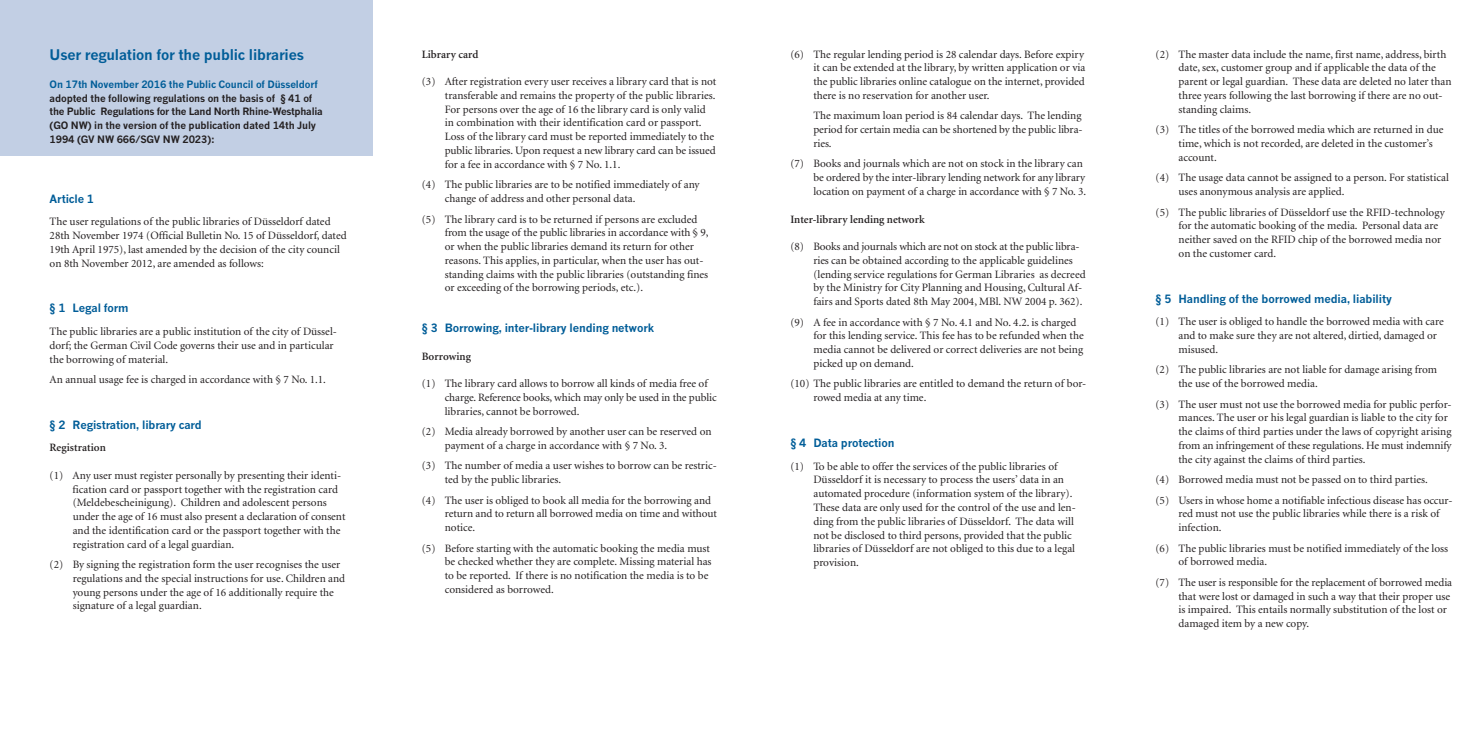
<style>
.page{position:relative;width:1478px;height:745px;background:#fff}
.page>*{position:absolute;margin:0;border:0;box-sizing:border-box;transform-origin:0 0}
.t1{font:700 14.38px "News Gothic";letter-spacing:-.015em;color:#005d98}
.t2{font:11.25px/13.8px "Minion";color:#231f20}
.t3{font:700 11.25px "News Gothic";letter-spacing:-.015em;color:#005d98}
.t4{font:600 11.25px "Minion";color:#231f20}
.t5{font:700 10px/13.8px "News Gothic";letter-spacing:-.015em;color:#231f20}
.t6{font:700 10px "News Gothic";letter-spacing:-.015em;color:#005d98}
</style>
<div class="page">
<div style="left:0;top:0;width:372px;height:155px;background:#c2cfe4"></div>
<p class="t1" style="left:50px;top:50px;width:256px">User regulation for the public libraries</p>
<p class="t6" style="left:50px;top:80px;width:270px">On 17th November 2016 the Public Council of Düsseldorf</p>
<p class="t5" style="left:50px;top:92px;width:275px">adopted the following regulations on the basis of § 41 of the Public Regulations for the Land North Rhine-Westphalia (GO NW) in the version of the publication dated 14th July 1994 (GV NW 666/SGV NW 2023):</p>
<p class="t3" style="left:50px;top:194px;width:46px">Article 1</p>
<p class="t2" style="left:50px;top:215px;width:299px">The user regulations of the public libraries of Düsseldorf dated 28th November 1974 (Official Bulletin No. 15 of Düsseldorf, dated 19th April 1975), last amended by the decision of the city council on 8th November 2012, are amended as follows:</p>
<p class="t3" style="left:50px;top:304px;width:80px">§ 1 Legal form</p>
<p class="t2" style="left:50px;top:325px;width:289px">The public libraries are a public institution of the city of Düssel&shy;dorf; the German Civil Code governs their use and in particular the borrowing of material.</p>
<p class="t2" style="left:50px;top:373px;width:278px">An annual usage fee is charged in accordance with § 7 No. 1.1.</p>
<p class="t3" style="left:50px;top:420px;width:154px">§ 2 Registration, library card</p>
<p class="t4" style="left:50px;top:443px;width:58px">Registration</p>
<p class="t2" style="left:73px;top:469px;width:274px;text-indent:-23px">(1) Any user must register personally by presenting their identi&shy;fication card or passport together with the registration card (Meldebescheinigung). Children and adolescent persons under the age of 16 must also present a declaration of consent and the identification card or the passport together with the registration card of a legal guardian.</p>
<p class="t2" style="left:73px;top:558px;width:274px;text-indent:-23px">(2) By signing the registration form the user recognises the user regulations and the special instructions for use. Children and young persons under the age of 16 additionally require the signature of a legal guardian.</p>
<p class="t4" style="left:422px;top:50px;width:58px">Library card</p>
<p class="t2" style="left:445px;top:76px;width:273px;text-indent:-23px">(3) After registration every user receives a library card that is not transferable and remains the property of the public libraries.<br>For persons over the age of 16 the library card is only valid in combination with their identification card or passport.<br>Loss of the library card must be reported immediately to the public libraries. Upon request a new library card can be issued for a fee in accordance with § 7 No. 1.1.</p>
<p class="t2" style="left:445px;top:178px;width:256px;text-indent:-23px">(4) The public libraries are to be notified immediately of any change of address and other personal data.</p>
<p class="t2" style="left:445px;top:213px;width:265px;text-indent:-23px">(5) The library card is to be returned if persons are excluded from the usage of the public libraries in accordance with § 9, or when the public libraries demand its return for other reasons. This applies, in particular, when the user has out&shy;standing claims with the public libraries (outstanding fines or exceeding of the borrowing periods, etc.).</p>
<p class="t3" style="left:422px;top:324px;width:234px">§ 3 Borrowing, inter-library lending network</p>
<p class="t4" style="left:422px;top:351px;width:51px">Borrowing</p>
<p class="t2" style="left:445px;top:377px;width:273px;text-indent:-23px">(1) The library card allows to borrow all kinds of media free of charge. Reference books, which may only be used in the public libraries, cannot be borrowed.</p>
<p class="t2" style="left:445px;top:425px;width:268px;text-indent:-23px">(2) Media already borrowed by another user can be reserved on payment of a charge in accordance with § 7 No. 3.</p>
<p class="t2" style="left:445px;top:459px;width:274px;text-indent:-23px">(3) The number of media a user wishes to borrow can be restric&shy;ted by the public libraries.</p>
<p class="t2" style="left:445px;top:493px;width:274px;text-indent:-23px">(4) The user is obliged to book all media for the borrowing and return and to return all borrowed media on time and without notice.</p>
<p class="t2" style="left:445px;top:541px;width:268px;text-indent:-23px">(5) Before starting with the automatic booking the media must be checked whether they are complete. Missing material has to be reported. If there is no notification the media is to be considered as borrowed.</p>
<p class="t2" style="left:813px;top:48px;width:274px;text-indent:-23px">(6) The regular lending period is 28 calendar days. Before expiry it can be extended at the library, by written application or via the public libraries online catalogue on the internet, provided there is no reservation for another user.</p>
<p class="t2" style="left:813px;top:110px;width:271px;text-align:justify">The maximum loan period is 84 calendar days. The lending period for certain media can be shortened by the public libra&shy;ries.</p>
<p class="t2" style="left:813px;top:158px;width:274px;text-indent:-23px">(7) Books and journals which are not on stock in the library can be ordered by the inter-library lending network for any library location on payment of a charge in accordance with § 7 No. 3.</p>
<p class="t4" style="left:790px;top:214px;width:136px">Inter-library lending network</p>
<p class="t2" style="left:813px;top:240px;width:274px;text-indent:-23px">(8) Books and journals which are not on stock at the public libra&shy;ries can be obtained according to the applicable guidelines (lending service regulations for German Libraries as decreed by the Ministry for City Planning and Housing, Cultural Af&shy;fairs and Sports dated 8th May 2004, MBl. NW 2004 p. 362).</p>
<p class="t2" style="left:813px;top:316px;width:272px;text-indent:-23px">(9) A fee in accordance with § 7 No. 4.1 and No. 4.2. is charged for this lending service. This fee has to be refunded when the media cannot be delivered or correct deliveries are not being picked up on demand.</p>
<p class="t2" style="left:813px;top:377px;width:274px;text-indent:-23px">(10) The public libraries are entitled to demand the return of bor&shy;rowed media at any time.</p>
<p class="t3" style="left:790px;top:438px;width:106px">§ 4 Data protection</p>
<p class="t2" style="left:813px;top:460px;width:264px;text-indent:-23px">(1) To be able to offer the services of the public libraries of Düsseldorf it is necessary to process the users’ data in an automated procedure (information system of the library).<br>These data are only used for the control of the use and len&shy;ding from the public libraries of Düsseldorf. The data will not be disclosed to third persons, provided that the public libraries of Düsseldorf are not obliged to this due to a legal provision.</p>
<p class="t2" style="left:1178px;top:48px;width:274px;text-indent:-23px">(2) The master data include the name, first name, address, birth date, sex, customer group and if applicable the data of the parent or legal guardian. These data are deleted no later than three years following the last borrowing if there are no out&shy;standing claims.</p>
<p class="t2" style="left:1178px;top:123px;width:266px;text-indent:-23px">(3) The titles of the borrowed media which are returned in due time, which is not recorded, are deleted in the customer’s account.</p>
<p class="t2" style="left:1178px;top:171px;width:272px;text-indent:-23px">(4) The usage data cannot be assigned to a person. For statistical uses anonymous analysis are applied.</p>
<p class="t2" style="left:1178px;top:206px;width:268px;text-indent:-23px">(5) The public libraries of Düsseldorf use the RFID-technology for the automatic booking of the media. Personal data are neither saved on the RFID chip of the borrowed media nor on the customer card.</p>
<p class="t3" style="left:1155px;top:294px;width:238px">§ 5 Handling of the borrowed media, liability</p>
<p class="t2" style="left:1178px;top:315px;width:267px;text-indent:-23px">(1) The user is obliged to handle the borrowed media with care and to make sure they are not altered, dirtied, damaged or misused.</p>
<p class="t2" style="left:1178px;top:363px;width:260px;text-indent:-23px">(2) The public libraries are not liable for damage arising from the use of the borrowed media.</p>
<p class="t2" style="left:1178px;top:398px;width:275px;text-indent:-23px">(3) The user must not use the borrowed media for public perfor&shy;mances. The user or his legal guardian is liable to the city for the claims of third parties under the laws of copyright arising from an infringement of these regulations. He must indemnify the city against the claims of third parties.</p>
<p class="t2" style="left:1155px;top:470px;width:299px;line-height:20.5px">(4) Borrowed media must not be passed on to third parties.<br>(5) Users in whose home a notifiable infectious disease has occur-</p>
<p class="t2" style="left:1178px;top:507px;width:262px">red must not use the public libraries while there is a risk of infection.</p>
<p class="t2" style="left:1178px;top:541px;width:271px;text-indent:-23px">(6) The public libraries must be notified immediately of the loss of borrowed media.</p>
<p class="t2" style="left:1178px;top:576px;width:275px;text-indent:-23px">(7) The user is responsible for the replacement of borrowed media that were lost or damaged in such a way that their proper use is impaired. This entails normally substitution of the lost or damaged item by a new copy.</p>
</div>
